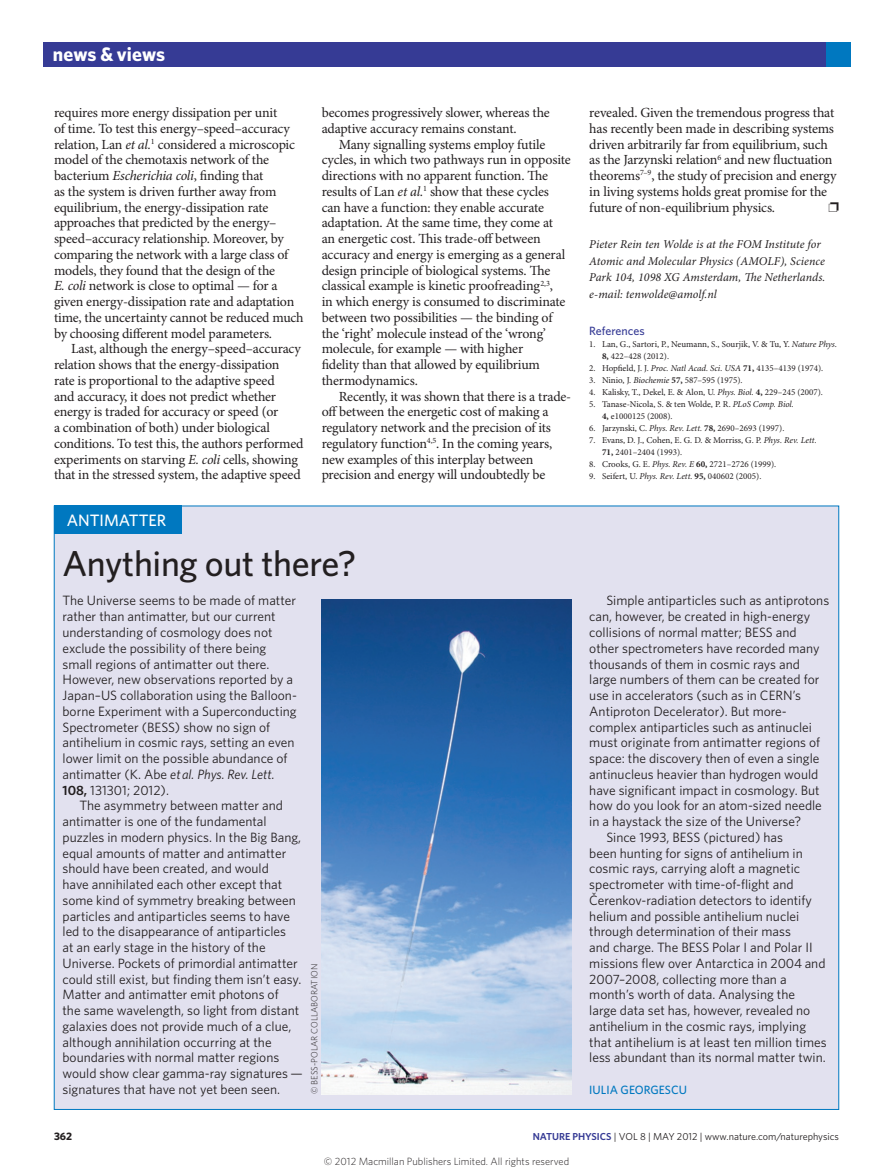
<style>
.page{position:relative;width:893px;height:1174px;background:#fff}
.page>*{position:absolute;margin:0;border:0;box-sizing:border-box;transform-origin:0 0}
.Pic_story_title{font:500 36px "Whitney";letter-spacing:-.01em;color:#231f20}
.t1{font:700 19.5px "Whitney";color:#fff}
.Pic_story_subject{font:500 16.5px "Whitney";color:#fff}
.Body_text{font:13.95px/15.8px "Minion Pro";letter-spacing:-.015em;color:#231f20}
.Pic_story_body_text{font:13.5px/15.8px "Whitney";color:#231f20}
.Pic_story_body_firs{font:13.5px/15.8px "Whitney";color:#231f20}
.Author_information{font:italic 12px/16.5px "Minion Pro";letter-spacing:.005em;color:#231f20}
.Pic_story_author{font:500 12px "Whitney";color:#0078c0}
.Ref_head{font:500 12px "Whitney";color:#363b95}
.t2{font:700 10.8px "Whitney";color:#231f20}
.t3{font:300 10.5px "Whitney";color:#231f20}
.t4{font:10.2px "Whitney";color:#231f20}
.References{font:9px/12px "Minion Pro";color:#231f20}
.Picture_credit{font:300 9px "Whitney";color:#231f20}
.s1{font-style:italic}
.s2{font-weight:600}
.s3{font-weight:700}
.s4{font-weight:600;color:#363b95}
</style>
<div class="page">
<div style="left:43px;top:43px;width:807px;height:24px;background:#363b95"></div>
<div style="left:826px;top:43px;width:24px;height:24px;background:#0078c0"></div>
<div style="left:54px;top:506px;width:785px;height:603px;background:#e2e1ef"></div>
<div style="left:54px;top:506px;width:128px;height:28px;background:#0078c0"></div>
<img style="left:322px;top:599px;width:249px;height:495px">
<h2 class="t1" style="left:53px;top:41px;width:114px">news &amp; views</h2>
<p class="Body_text" style="left:54px;top:105px;width:251px">requires more energy dissipation per unit<br>of time. To test this energy–speed–accuracy relation, Lan <span class="s1">et al.</span><sup>1</sup> considered a microscopic model of the chemotaxis network of the bacterium <span class="s1">Escherichia coli</span>, finding that<br>as the system is driven further away from equilibrium, the energy-dissipation rate approaches that predicted by the energy– speed–accuracy relationship. Moreover, by comparing the network with a large class of models, they found that the design of the<br><span class="s1">E. coli</span> network is close to optimal — for a given energy-dissipation rate and adaptation time, the uncertainty cannot be reduced much by choosing different model parameters.</p>
<p class="Body_text" style="left:54px;top:341px;width:251px;text-indent:17px">Last, although the energy–speed–accuracy relation shows that the energy-dissipation rate is proportional to the adaptive speed<br>and accuracy, it does not predict whether energy is traded for accuracy or speed (or<br>a combination of both) under biological conditions. To test this, the authors performed experiments on starving <span class="s1">E. coli</span> cells, showing that in the stressed system, the adaptive speed</p>
<p class="Pic_story_subject" style="left:67px;top:510px;width:101px">ANTIMATTER</p>
<p class="Body_text" style="left:322px;top:105px;width:230px">becomes progressively slower, whereas the adaptive accuracy remains constant.</p>
<p class="Body_text" style="left:322px;top:137px;width:251px;text-indent:17px">Many signalling systems employ futile cycles, in which two pathways run in opposite directions with no apparent function. The results of Lan <span class="s1">et al.</span><sup>1</sup> show that these cycles can have a function: they enable accurate adaptation. At the same time, they come at<br>an energetic cost. This trade-off between accuracy and energy is emerging as a general design principle of biological systems. The classical example is kinetic proofreading<sup>2,3</sup>,<br>in which energy is consumed to discriminate between two possibilities — the binding of the ‘right’ molecule instead of the ‘wrong’ molecule, for example — with higher<br>fidelity than that allowed by equilibrium thermodynamics.</p>
<p class="Body_text" style="left:322px;top:389px;width:251px;text-indent:17px">Recently, it was shown that there is a trade&shy;off between the energetic cost of making a regulatory network and the precision of its regulatory function<sup>4,5</sup>. In the coming years, new examples of this interplay between precision and energy will undoubtedly be</p>
<p class="Pic_story_title" style="left:63px;top:540px;width:295px">Anything out there?</p>
<p class="Pic_story_body_firs" style="left:63px;top:592px;width:236px">The Universe seems to be made of matter rather than antimatter, but our current understanding of cosmology does not exclude the possibility of there being small regions of antimatter out there.<br>However, new observations reported by a Japan–US collaboration using the Balloon&shy;borne Experiment with a Superconducting Spectrometer (BESS) show no sign of antihelium in cosmic rays, setting an even lower limit on the possible abundance of antimatter (K. Abe <span class="s1">et al. Phys. Rev. Lett.<br></span><span class="s2">108,</span> 131301; 2012).</p>
<p class="Pic_story_body_text" style="left:63px;top:797px;width:242px;text-indent:17px">The asymmetry between matter and antimatter is one of the fundamental puzzles in modern physics. In the Big Bang, equal amounts of matter and antimatter should have been created, and would<br>have annihilated each other except that some kind of symmetry breaking between particles and antiparticles seems to have led to the disappearance of antiparticles<br>at an early stage in the history of the Universe. Pockets of primordial antimatter could still exist, but finding them isn’t easy.<br>Matter and antimatter emit photons of<br>the same wavelength, so light from distant galaxies does not provide much of a clue, although annihilation occurring at the boundaries with normal matter regions would show clear gamma-ray signatures — signatures that have not yet been seen.</p>
<p class="Picture_credit" style="left:308px;top:1093px;width:131px;rotate:-90deg">© BESS-POLAR COLLABORATION</p>
<p class="Body_text" style="left:589px;top:105px;width:249px">revealed. Given the tremendous progress that has recently been made in describing systems driven arbitrarily far from equilibrium, such as the Jarzynski relation<sup>6</sup> and new fluctuation theorems<sup>7–9</sup>, the study of precision and energy in living systems holds great promise for the future of non-equilibrium physics.</p>
<p class="Author_information" style="left:589px;top:237px;width:237px">Pieter Rein ten Wolde is at the FOM Institute for Atomic and Molecular Physics (AMOLF), Science Park 104, 1098 XG Amsterdam, The Netherlands. e-mail: tenwolde@amolf.nl</p>
<p class="Ref_head" style="left:589px;top:323px;width:57px">References</p>
<p class="References" style="left:602px;top:339px;width:236px;text-indent:-13px">1. Lan, G., Sartori, P., Neumann, S., Sourjik, V. &amp; Tu, Y. <span class="s1">Nature Phys</span>.<br><span class="s3">8,</span> 422–428 (2012).</p>
<p class="References" style="left:589px;top:363px;width:235px">2. Hopfield, J. J. <span class="s1">Proc. Natl Acad. Sci. USA</span> <span class="s3">71,</span> 4135–4139 (1974).</p>
<p class="References" style="left:589px;top:375px;width:155px">3. Ninio, J. <span class="s1">Biochemie</span> <span class="s3">57,</span> 587–595 (1975).</p>
<p class="References" style="left:589px;top:387px;width:235px">4. Kalisky, T., Dekel, E. &amp; Alon, U. <span class="s1">Phys. Biol.</span> <span class="s3">4,</span> 229–245 (2007).</p>
<p class="References" style="left:602px;top:399px;width:193px;text-indent:-13px">5. Tanase-Nicola, S. &amp; ten Wolde, P. R. <span class="s1">PLoS Comp. Biol.<br></span><span class="s3">4,</span> e1000125 (2008).</p>
<p class="References" style="left:589px;top:423px;width:197px">6. Jarzynski, C. <span class="s1">Phys. Rev. Lett.</span> <span class="s3">78,</span> 2690–2693 (1997).</p>
<p class="References" style="left:602px;top:435px;width:216px;text-indent:-13px">7. Evans, D. J., Cohen, E. G. D. &amp; Morriss, G. P. <span class="s1">Phys. Rev. Lett.<br></span><span class="s3">71,</span> 2401–2404 (1993).</p>
<p class="References" style="left:589px;top:459px;width:189px">8. Crooks, G. E. <span class="s1">Phys. Rev. E</span> <span class="s3">60,</span> 2721–2726 (1999).</p>
<p class="References" style="left:589px;top:471px;width:174px">9. Seifert, U. <span class="s1">Phys. Rev. Lett.</span> <span class="s3">95,</span> 040602 (2005).</p>
<p class="Pic_story_body_text" style="left:589px;top:592px;width:241px;text-indent:17px">Simple antiparticles such as antiprotons can, however, be created in high-energy collisions of normal matter; BESS and other spectrometers have recorded many thousands of them in cosmic rays and large numbers of them can be created for use in accelerators (such as in CERN’s Antiproton Decelerator). But more&shy;complex antiparticles such as antinuclei must originate from antimatter regions of space: the discovery then of even a single antinucleus heavier than hydrogen would have significant impact in cosmology. But how do you look for an atom-sized needle in a haystack the size of the Universe?</p>
<p class="Pic_story_body_text" style="left:589px;top:829px;width:239px;text-indent:17px">Since 1993, BESS (pictured) has<br>been hunting for signs of antihelium in cosmic rays, carrying aloft a magnetic spectrometer with time-of-flight and Čerenkov-radiation detectors to identify helium and possible antihelium nuclei through determination of their mass<br>and charge. The BESS Polar I and Polar II missions flew over Antarctica in 2004 and 2007–2008, collecting more than a month’s worth of data. Analysing the<br>large data set has, however, revealed no antihelium in the cosmic rays, implying that antihelium is at least ten million times less abundant than its normal matter twin.</p>
<p class="Pic_story_author" style="left:589px;top:1081px;width:99px">IULIA GEORGESCU</p>
<p class="t2" style="left:54px;top:1129px;width:20px">362</p>
<p class="t4" style="left:533px;top:1129px;width:308px"><span class="s4">NATURE PHYSICS</span> | VOL 8 | MAY 2012 | www.nature.com/naturephysics</p>
<p class="t3" style="left:324px;top:1154px;width:247px">© 2012 Macmillan Publishers Limited. All rights reserved</p>
</div>
